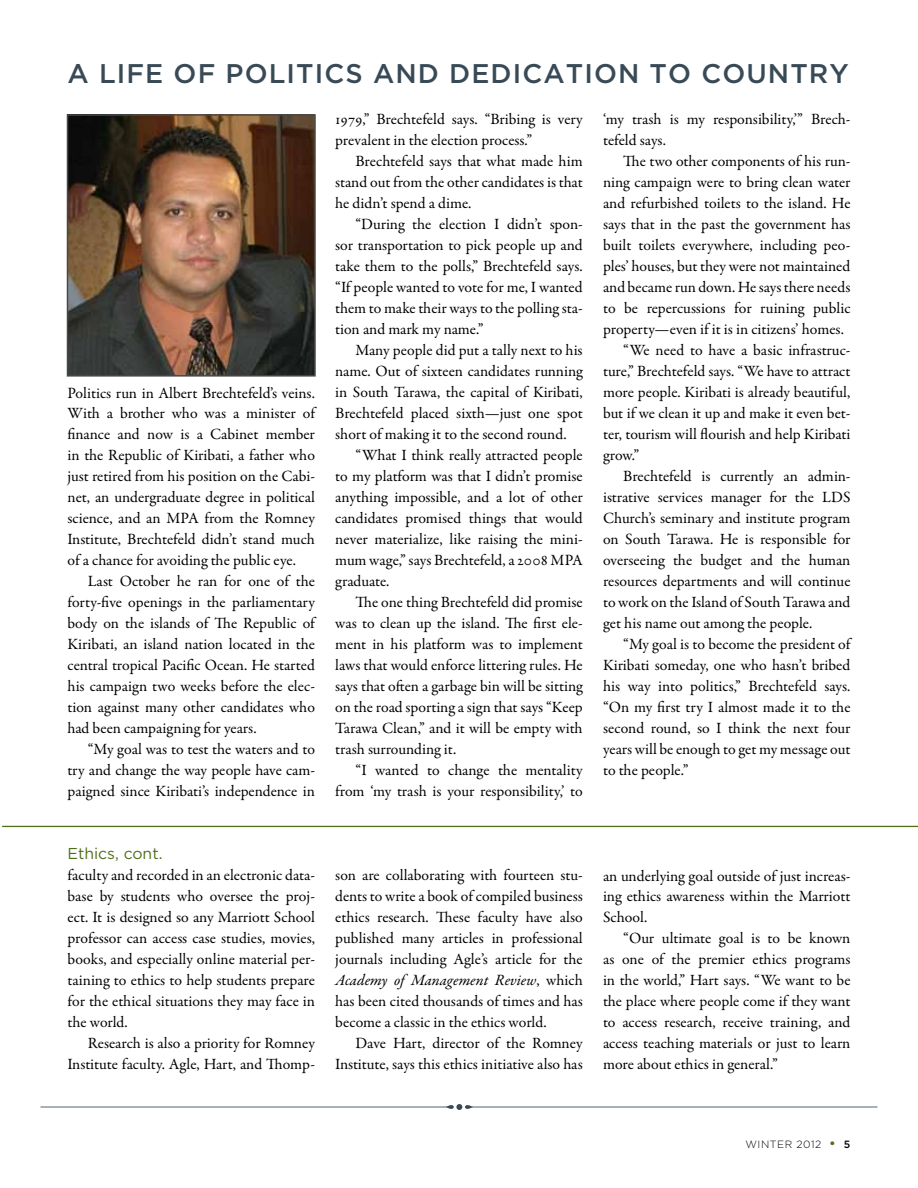
<style>
.page{position:relative;width:918px;height:1188px;background:#fff}
.page>*{position:absolute;margin:0;border:0;box-sizing:border-box;transform-origin:0 0}
.t1{font:500 27px "Gotham";letter-spacing:.04em;color:#394a57}
.t2{font:15.75px/21px "Garamond Premr Pro";color:#000;text-align:justify}
.t3{font:15.75px "Gotham";color:#4f6f19}
.t4{font:300 10.5px "Gotham";letter-spacing:.05em;color:#000}
.s1{font-style:italic}
.s2{font-weight:500;font-size:13.5px;color:#4f6f19}
.s3{font-weight:500}
</style>
<div class="page">
<hr style="left:2px;top:826px;width:916px;height:1px;background:#4f6f19">
<img style="left:70px;top:117px;width:243px;height:257px">
<div style="left:67px;top:114px;width:249px;height:263px;border:2px solid #48484a"></div>
<svg style="left:40px;top:1104px;width:837px;height:6px"></svg>
<h1 class="t1" style="left:68px;top:57px;width:783px">A LIFE OF POLITICS AND DEDICATION TO COUNTRY</h1>
<p class="t2" style="left:68px;top:382px;width:249px">Politics run in Albert Brechtefeld’s veins.<br>With a brother who was a minister of finance and now is a Cabinet member in the Republic of Kiribati, a father who just retired from his position on the Cabi&shy;net, an undergraduate degree in political science, and an MPA from the Romney Institute, Brechtefeld didn’t stand much of a chance for avoiding the public eye.</p>
<p class="t2" style="left:68px;top:571px;width:249px;text-indent:20px">Last October he ran for one of the forty-five openings in the parliamentary body on the islands of The Republic of Kiribati, an island nation located in the central tropical Pacific Ocean. He started his campaign two weeks before the elec&shy;tion against many other candidates who had been campaigning for years.</p>
<p class="t2" style="left:68px;top:739px;width:249px;text-indent:20px">“My goal was to test the waters and to try and change the way people have cam&shy;paigned since Kiribati’s independence in</p>
<p class="t2" style="left:335px;top:109px;width:249px">1979,” Brechtefeld says. “Bribing is very prevalent in the election process.”</p>
<p class="t2" style="left:335px;top:151px;width:249px;text-indent:20px">Brechtefeld says that what made him stand out from the other candidates is that he didn’t spend a dime.</p>
<p class="t2" style="left:335px;top:214px;width:249px;text-indent:20px">“During the election I didn’t spon&shy;sor transportation to pick people up and take them to the polls,” Brechtefeld says. “If people wanted to vote for me, I wanted them to make their ways to the polling sta&shy;tion and mark my name.”</p>
<p class="t2" style="left:335px;top:340px;width:249px;text-indent:20px">Many people did put a tally next to his name. Out of sixteen candidates running in South Tarawa, the capital of Kiribati, Brechtefeld placed sixth—just one spot short of making it to the second round.</p>
<p class="t2" style="left:335px;top:445px;width:249px;text-indent:20px">“What I think really attracted people to my platform was that I didn’t promise anything impossible, and a lot of other candidates promised things that would never materialize, like raising the mini&shy;mum wage,” says Brechtefeld, a 2008 MPA graduate.</p>
<p class="t2" style="left:335px;top:592px;width:249px;text-indent:20px">The one thing Brechtefeld did promise was to clean up the island. The first ele&shy;ment in his platform was to implement laws that would enforce littering rules. He says that often a garbage bin will be sitting on the road sporting a sign that says “Keep Tarawa Clean,” and it will be empty with trash surrounding it.</p>
<p class="t2" style="left:335px;top:760px;width:249px;text-align:right">“I wanted to change the mentality from ‘my trash is your responsibility,’ to</p>
<p class="t3" style="left:68px;top:844px;width:94px">Ethics, cont.</p>
<p class="t2" style="left:68px;top:865px;width:249px">faculty and recorded in an electronic data&shy;base by students who oversee the proj&shy;ect. It is designed so any Marriott School professor can access case studies, movies, books, and especially online material per&shy;taining to ethics to help students prepare for the ethical situations they may face in the world.</p>
<p class="t2" style="left:68px;top:1033px;width:249px;text-align:right">Research is also a priority for Romney<br>Institute faculty. Agle, Hart, and Thomp-</p>
<p class="t2" style="left:335px;top:865px;width:249px">son are collaborating with fourteen stu&shy;dents to write a book of compiled business ethics research. These faculty have also published many articles in professional journals including Agle’s article for the <span class="s1">Academy of Management Review</span>, which has been cited thousands of times and has become a classic in the ethics world.</p>
<p class="t2" style="left:335px;top:1033px;width:249px;text-align:right">Dave Hart, director of the Romney<br>Institute, says this ethics initiative also has</p>
<p class="t2" style="left:603px;top:109px;width:249px">‘my trash is my responsibility,’” Brech&shy;tefeld says.</p>
<p class="t2" style="left:623px;top:151px;width:229px">The two other components of his run-</p>
<p class="t2" style="left:603px;top:172px;width:249px">ning campaign were to bring clean water</p>
<p class="t2" style="left:603px;top:193px;width:249px">and refurbished toilets to the island. He</p>
<p class="t2" style="left:603px;top:214px;width:249px">says that in the past the government has</p>
<p class="t2" style="left:603px;top:235px;width:249px">built toilets everywhere, including peo-</p>
<p class="t2" style="left:603px;top:256px;width:249px">ples’ houses, but they were not maintained</p>
<p class="t2" style="left:603px;top:277px;width:249px">and became run down. He says there needs</p>
<p class="t2" style="left:603px;top:298px;width:249px">to be repercussions for ruining public</p>
<p class="t2" style="left:603px;top:319px;width:242px">property—even if it is in citizens’ homes.</p>
<p class="t2" style="left:623px;top:340px;width:229px">“We need to have a basic infrastruc-</p>
<p class="t2" style="left:603px;top:361px;width:249px">ture,” Brechtefeld says. “We have to attract</p>
<p class="t2" style="left:603px;top:382px;width:249px">more people. Kiribati is already beautiful,</p>
<p class="t2" style="left:603px;top:403px;width:249px">but if we clean it up and make it even bet-</p>
<p class="t2" style="left:603px;top:424px;width:249px">ter, tourism will flourish and help Kiribati</p>
<p class="t2" style="left:603px;top:445px;width:38px">grow.”</p>
<p class="t2" style="left:623px;top:466px;width:229px">Brechtefeld is currently an admin-</p>
<p class="t2" style="left:603px;top:487px;width:249px">istrative services manager for the LDS</p>
<p class="t2" style="left:603px;top:508px;width:249px">Church’s seminary and institute program</p>
<p class="t2" style="left:603px;top:529px;width:249px">on South Tarawa. He is responsible for</p>
<p class="t2" style="left:603px;top:550px;width:249px">overseeing the budget and the human</p>
<p class="t2" style="left:603px;top:571px;width:249px">resources departments and will continue</p>
<p class="t2" style="left:603px;top:592px;width:249px">to work on the Island of South Tarawa and</p>
<p class="t2" style="left:603px;top:613px;width:211px">get his name out among the people.</p>
<p class="t2" style="left:623px;top:634px;width:229px">“My goal is to become the president of</p>
<p class="t2" style="left:603px;top:655px;width:249px">Kiribati someday, one who hasn’t bribed</p>
<p class="t2" style="left:603px;top:676px;width:249px">his way into politics,” Brechtefeld says.</p>
<p class="t2" style="left:603px;top:697px;width:249px">“On my first try I almost made it to the</p>
<p class="t2" style="left:603px;top:718px;width:249px">second round, so I think the next four</p>
<p class="t2" style="left:603px;top:739px;width:249px">years will be enough to get my message out</p>
<p class="t2" style="left:603px;top:760px;width:87px">to the people.”</p>
<p class="t2" style="left:603px;top:865px;width:249px">an underlying goal outside of just increas&shy;ing ethics awareness within the Marriott School.</p>
<p class="t2" style="left:603px;top:928px;width:249px;text-indent:20px">“Our ultimate goal is to be known as one of the premier ethics programs in the world,” Hart says. “We want to be the place where people come if they want to access research, receive training, and access teaching materials or just to learn more about ethics in general.”</p>
<p class="t4" style="left:746px;top:1137px;width:106px">WINTER 2012 <span class="s2">•</span> <span class="s3">5</span></p>
</div>
